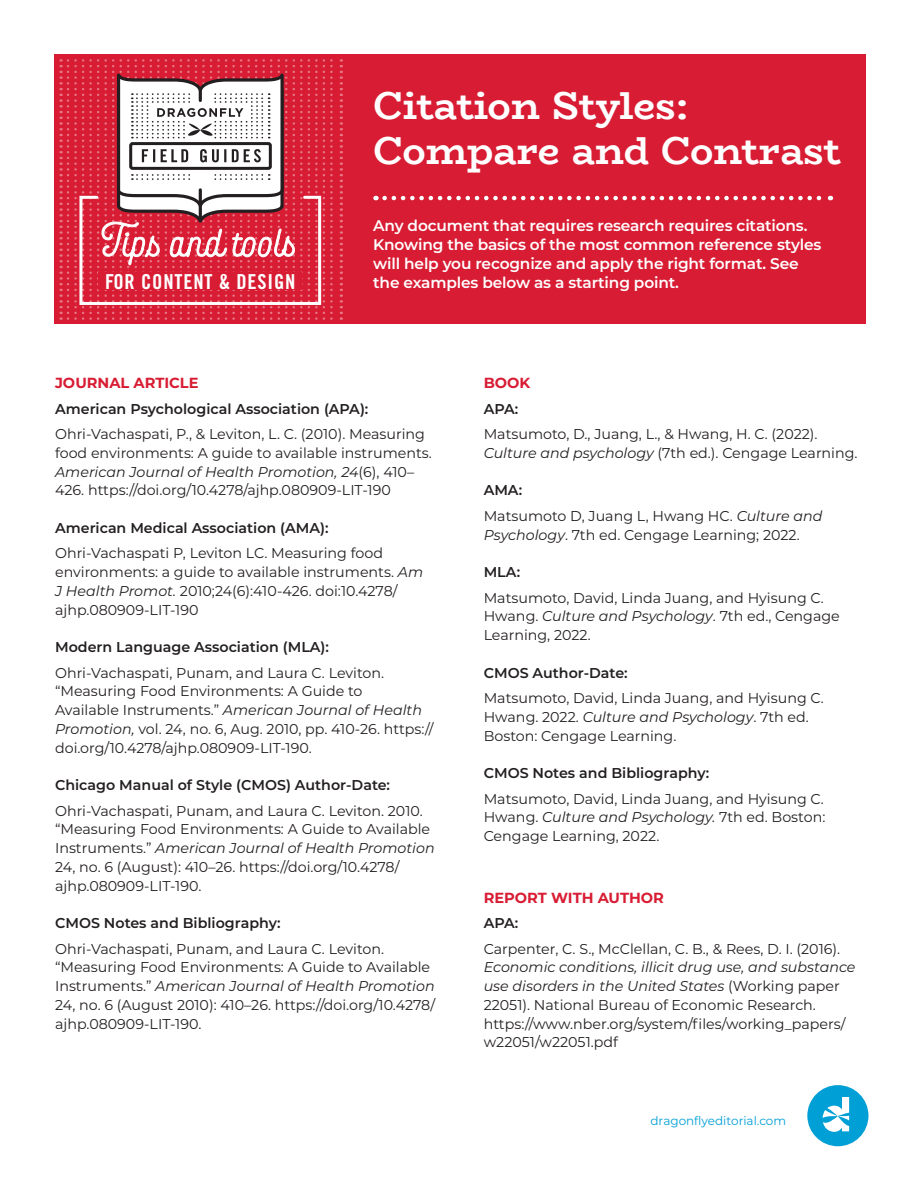
<style>
.page{position:relative;width:918px;height:1188px;background:#fff}
.page>*{position:absolute;margin:0;border:0;box-sizing:border-box;transform-origin:0 0}
.t1{font:700 39px/45px "Bio Rhyme";letter-spacing:-.005em;color:#fff}
.TOP_MATTER{font:20.7px "Trade Gothic LT Std Bd Cn 20";letter-spacing:.04em;color:#fff}
.TOP_MATTER-2{font:600 15.3px/19.2px "Montserrat";letter-spacing:-.01em;color:#fff}
.SUBHEAD{font:700 14.7px "Montserrat";color:#d81c33}
.BODY_COPY{font:14.25px/18.8px "Montserrat";color:#231f20}
.BODY_COPY-2{font:600 14.25px "Montserrat";color:#231f20}
.BODY_COPY-3{font:12px "Montserrat";color:#009fd6}
.s1{font-style:italic}
</style>
<div class="page">
<div style="left:54px;top:54px;width:811px;height:270px;background:#d81c33"></div>
<svg style="left:385px;top:196px;width:446px;height:4px"></svg>
<svg style="left:61px;top:59px;width:1px;height:261px"></svg>
<svg style="left:68px;top:59px;width:274px;height:261px"></svg>
<div style="left:98px;top:272px;width:203px;height:17px;background:#d81c33"></div>
<div style="left:807px;top:1085px;width:61px;height:61px;background:#009fd6;border-radius:50%"></div>
<svg style="left:823px;top:1097px;width:26px;height:35px"></svg>
<p class="TOP_MATTER" style="left:105px;top:269px;width:192px">FOR CONTENT &amp; DESIGN</p>
<p class="t1" style="left:373px;top:82px;width:469px">Citation Styles:<br>Compare and Contrast</p>
<p class="TOP_MATTER-2" style="left:373px;top:215px;width:450px">Any document that requires research requires citations.<br>Knowing the basics of the most common reference styles will help you recognize and apply the right format. See the examples below as a starting point.</p>
<p class="SUBHEAD" style="left:55px;top:372px;width:145px">JOURNAL ARTICLE</p>
<p class="BODY_COPY-2" style="left:55px;top:398px;width:315px">American Psychological Association (APA):</p>
<p class="BODY_COPY" style="left:55px;top:424px;width:378px">Ohri-Vachaspati, P., &amp; Leviton, L. C. (2010). Measuring food environments: A guide to available instruments.<br><span class="s1">American Journal of Health Promotion, 24</span>(6), 410– 426. https://doi.org/10.4278/ajhp.080909-LIT-190</p>
<p class="BODY_COPY-2" style="left:55px;top:518px;width:275px">American Medical Association (AMA):</p>
<p class="BODY_COPY" style="left:55px;top:543px;width:370px">Ohri-Vachaspati P, Leviton LC. Measuring food environments: a guide to available instruments. <span class="s1">Am J Health Promot.</span> 2010;24(6):410-426. doi:10.4278/ ajhp.080909-LIT-190</p>
<p class="BODY_COPY-2" style="left:55px;top:637px;width:275px">Modern Language Association (MLA):</p>
<p class="BODY_COPY" style="left:55px;top:663px;width:380px">Ohri-Vachaspati, Punam, and Laura C. Leviton. “Measuring Food Environments: A Guide to<br>Available Instruments.” <span class="s1">American Journal of Health Promotion,</span> vol. 24, no. 6, Aug. 2010, pp. 410-26. https:// doi.org/10.4278/ajhp.080909-LIT-190.</p>
<p class="BODY_COPY-2" style="left:55px;top:775px;width:337px">Chicago Manual of Style (CMOS) Author-Date:</p>
<p class="BODY_COPY" style="left:55px;top:801px;width:381px">Ohri-Vachaspati, Punam, and Laura C. Leviton. 2010. “Measuring Food Environments: A Guide to Available Instruments.” <span class="s1">American Journal of Health Promotion </span>24, no. 6 (August): 410–26. https://doi.org/10.4278/ ajhp.080909-LIT-190.</p>
<p class="BODY_COPY-2" style="left:55px;top:913px;width:227px">CMOS Notes and Bibliography:</p>
<p class="BODY_COPY" style="left:55px;top:939px;width:382px">Ohri-Vachaspati, Punam, and Laura C. Leviton. “Measuring Food Environments: A Guide to Available Instruments.” <span class="s1">American Journal of Health Promotion </span>24, no. 6 (August 2010): 410–26. https://doi.org/10.4278/ ajhp.080909-LIT-190.</p>
<p class="SUBHEAD" style="left:484px;top:372px;width:48px">BOOK</p>
<p class="BODY_COPY-2" style="left:484px;top:398px;width:36px">APA:</p>
<p class="BODY_COPY" style="left:484px;top:424px;width:375px">Matsumoto, D., Juang, L., &amp; Hwang, H. C. (2022).<br><span class="s1">Culture and psychology</span> (7th ed.). Cengage Learning.</p>
<p class="BODY_COPY-2" style="left:484px;top:480px;width:40px">AMA:</p>
<p class="BODY_COPY" style="left:484px;top:506px;width:340px">Matsumoto D, Juang L, Hwang HC. <span class="s1">Culture and<br>Psychology</span>. 7th ed. Cengage Learning; 2022.</p>
<p class="BODY_COPY-2" style="left:484px;top:562px;width:38px">MLA:</p>
<p class="BODY_COPY" style="left:484px;top:588px;width:358px">Matsumoto, David, Linda Juang, and Hyisung C.<br>Hwang. <span class="s1">Culture and Psychology</span>. 7th ed., Cengage<br>Learning, 2022.</p>
<p class="BODY_COPY-2" style="left:484px;top:662px;width:146px">CMOS Author-Date:</p>
<p class="BODY_COPY" style="left:484px;top:688px;width:342px">Matsumoto, David, Linda Juang, and Hyisung C.<br>Hwang. 2022. <span class="s1">Culture and Psychology</span>. 7th ed.<br>Boston: Cengage Learning.</p>
<p class="BODY_COPY-2" style="left:484px;top:763px;width:227px">CMOS Notes and Bibliography:</p>
<p class="BODY_COPY" style="left:484px;top:789px;width:343px;text-align:justify">Matsumoto, David, Linda Juang, and Hyisung C.<br>Hwang. <span class="s1">Culture and Psychology.</span> 7th ed. Boston:<br>Cengage Learning, 2022.</p>
<p class="SUBHEAD" style="left:484px;top:887px;width:182px">REPORT WITH AUTHOR</p>
<p class="BODY_COPY-2" style="left:484px;top:913px;width:36px">APA:</p>
<p class="BODY_COPY" style="left:484px;top:939px;width:373px">Carpenter, C. S., McClellan, C. B., &amp; Rees, D. I. (2016).<br><span class="s1">Economic conditions, illicit drug use, and substance use disorders in the United States</span> (Working paper 22051). National Bureau of Economic Research. https://www.nber.org/system/files/working_papers/ w22051/w22051.pdf</p>
<p class="BODY_COPY-3" style="left:650px;top:1113px;width:137px">dragonflyeditorial.com</p>
</div>
